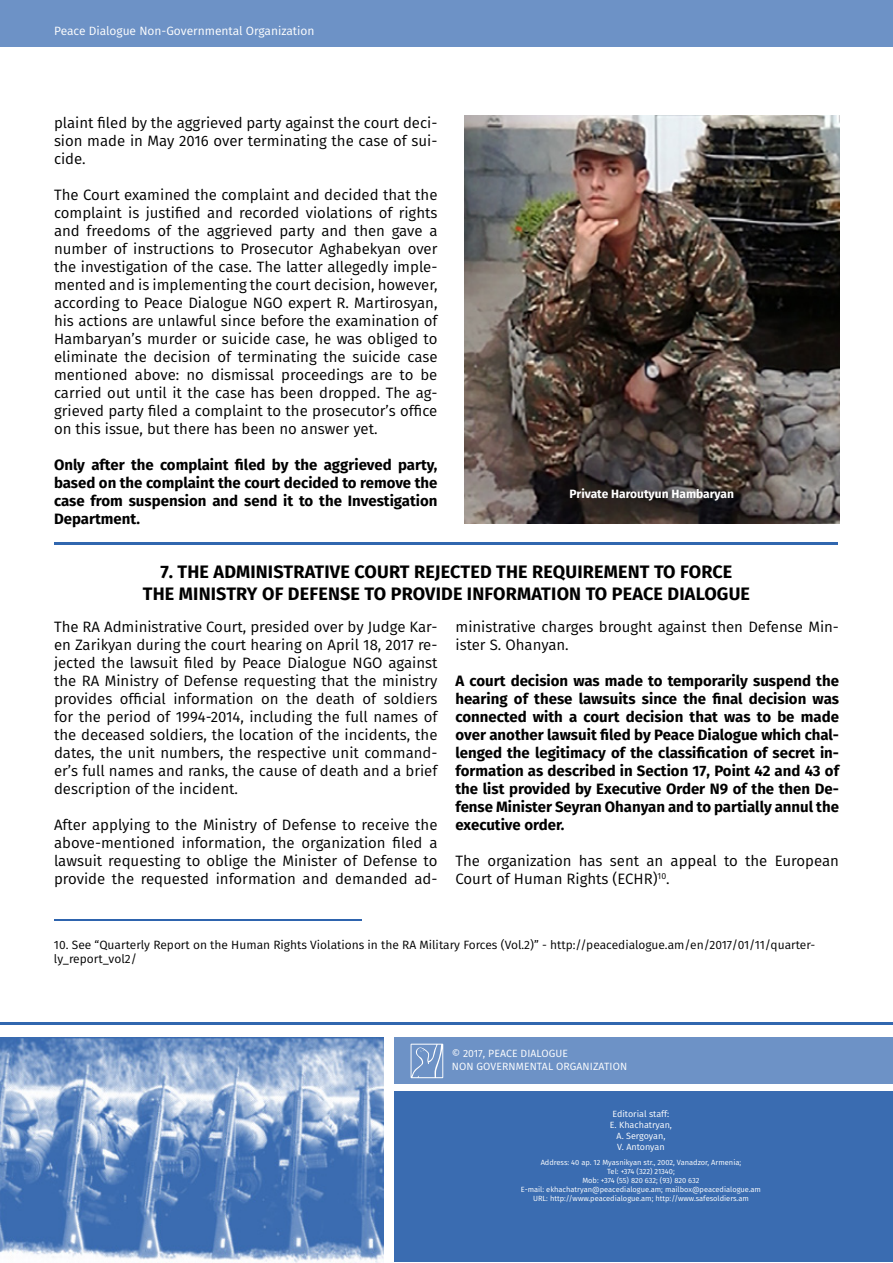
<style>
.page{position:relative;width:893px;height:1263px;background:#fff}
.page>*{position:absolute;margin:0;border:0;box-sizing:border-box;transform-origin:0 0}
.t1{font:700 18px/21.6px "Fira Sans";letter-spacing:.01em;color:#000;text-align:center}
.t2{font:15px/18px "Fira Sans";color:#000;text-align:justify}
.t3{font:700 15px/18px "Fira Sans";color:#000;text-align:justify}
.t4{font:12px/14.4px "Fira Sans";color:#000}
.t5{font:12px "Fira Sans";color:#fff}
.t6{font:700 12px "Fira Sans";color:#fff}
.t7{font:10.5px/12.6px "Fira Sans";letter-spacing:.01em;color:#fff}
.t8{font:9px/10.8px "Fira Sans";color:#fff;text-align:center}
.t9{font:7.5px/9px "Fira Sans";color:#fff;text-align:center}
</style>
<div class="page">
<img style="left:0;top:1037px;width:384px;height:225px">
<div style="left:394px;top:1091px;width:499px;height:171px;background:#3a6cb1"></div>
<div style="left:394px;top:1037px;width:499px;height:46px;background:#6d92c6"></div>
<hr style="left:0;top:1022px;width:893px;height:3px;background:#3167af">
<svg style="left:411px;top:1044px;width:32px;height:34px"></svg>
<div style="left:0;top:0;width:893px;height:46px;background:#6d92c6"></div>
<hr style="left:54px;top:542px;width:783px;height:2px;background:#3167af">
<img style="left:465px;top:115px;width:374px;height:409px">
<hr style="left:54px;top:919px;width:307px;height:2px;background:#2e64ae">
<p class="t5" style="left:54px;top:22px;width:262px">Peace Dialogue Non-Governmental Organization</p>
<p class="t2" style="left:54px;top:113px;width:385px">plaint filed by the aggrieved party against the court deci&shy;sion made in May 2016 over terminating the case of sui&shy;cide.</p>
<p class="t2" style="left:54px;top:185px;width:385px">The Court examined the complaint and decided that the complaint is justified and recorded violations of rights and freedoms of the aggrieved party and then gave a number of instructions to Prosecutor Aghabekyan over the investigation of the case. The latter allegedly imple&shy;mented and is implementing the court decision, however, according to Peace Dialogue NGO expert R. Martirosyan, his actions are unlawful since before the examination of Hambaryan’s murder or suicide case, he was obliged to eliminate the decision of terminating the suicide case mentioned above: no dismissal proceedings are to be carried out until it the case has been dropped. The ag&shy;grieved party filed a complaint to the prosecutor’s office on this issue, but there has been no answer yet.</p>
<p class="t3" style="left:54px;top:455px;width:385px">Only after the complaint filed by the aggrieved party, based on the complaint the court decided to remove the case from suspension and send it to the Investigation Department.</p>
<p class="t6" style="left:570px;top:483px;width:166px">Private Haroutyun Hambaryan</p>
<p class="t1" style="left:143px;top:560px;width:609px">7. THE ADMINISTRATIVE COURT REJECTED THE REQUIREMENT TO FORCE<br>THE MINISTRY OF DEFENSE TO PROVIDE INFORMATION TO PEACE DIALOGUE</p>
<p class="t2" style="left:54px;top:618px;width:385px">The RA Administrative Court, presided over by Judge Kar&shy;en Zarikyan during the court hearing on April 18, 2017 re&shy;jected the lawsuit filed by Peace Dialogue NGO against the RA Ministry of Defense requesting that the ministry provides official information on the death of soldiers for the period of 1994-2014, including the full names of the deceased soldiers, the location of the incidents, the dates, the unit numbers, the respective unit command&shy;er’s full names and ranks, the cause of death and a brief description of the incident.</p>
<p class="t2" style="left:54px;top:816px;width:385px">After applying to the Ministry of Defense to receive the above-mentioned information, the organization filed a lawsuit requesting to oblige the Minister of Defense to provide the requested information and demanded ad-</p>
<p class="t2" style="left:455px;top:618px;width:385px">ministrative charges brought against then Defense Min&shy;ister S. Ohanyan.</p>
<p class="t3" style="left:455px;top:671px;width:385px">A court decision was made to temporarily suspend the hearing of these lawsuits since the final decision was connected with a court decision that was to be made over another lawsuit filed by Peace Dialogue which chal&shy;lenged the legitimacy of the classification of secret in&shy;formation as described in Section 17, Point 42 and 43 of the list provided by Executive Order N9 of the then De&shy;fense Minister Seyran Ohanyan and to partially annul the executive order.</p>
<p class="t2" style="left:455px;top:852px;width:385px">The organization has sent an appeal to the European<br>Court of Human Rights (ECHR)<sup>10</sup>.</p>
<p class="t4" style="left:54px;top:937px;width:763px">10. See “Quarterly Report on the Human Rights Violations in the RA Military Forces (Vol.2)” - http://peacedialogue.am/en/2017/01/11/quarter&shy;ly_report_vol2/</p>
<p class="t7" style="left:452px;top:1047px;width:177px">© 2017, PEACE DIALOGUE<br>NON GOVERNMENTAL ORGANIZATION</p>
<p class="t8" style="left:610px;top:1108px;width:64px">Editorial staff:<br>E. Khachatryan,<br>A. Sergoyan,<br>V. Antonyan</p>
<p class="t9" style="left:521px;top:1158px;width:242px">Address: 40 ap. 12 Myasnikyan str., 2002, Vanadzor, Armenia;<br>Tel: +374 (322) 21340;<br>Mob: +374 (55) 820 632; (93) 820 632<br>E-mail: ekhachatryan@peacedialogue.am; mailbox@peacedialogue.am URL: http://www.peacedialogue.am; http://www.safesoldiers.am</p>
</div>
